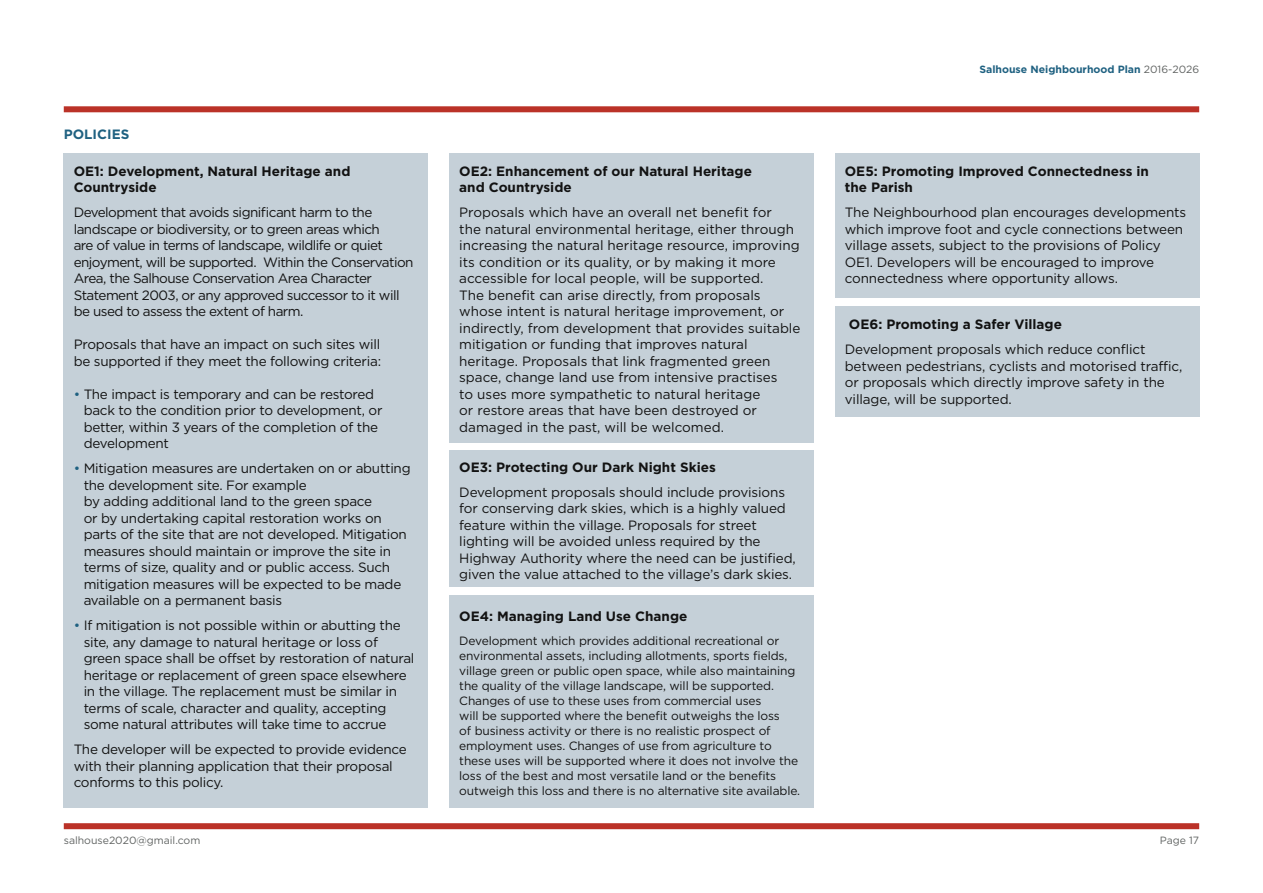
<style>
.page{position:relative;width:1263px;height:893px;background:#fff}
.page>*{position:absolute;margin:0;border:0;box-sizing:border-box;transform-origin:0 0}
.t1{font:13.5px/16.5px "Gotham HTF";letter-spacing:-.02em;color:#121212}
.t2{font:13.5px/16.5px "Gotham HTF";color:#121212}
.t3{font:13.5px/16.5px "Gotham HTF";letter-spacing:-.04em;color:#121212}
.t4{font:700 13.5px/16.5px "Gotham HTF";color:#121212}
.t5{font:700 13.5px "Gotham HTF";color:#1f6181}
.t6{font:12px/15px "Gotham HTF";letter-spacing:-.01em;color:#121212}
.t7{font:700 10.5px "Gotham HTF";color:#1f6181}
.t8{font:10.5px "Gotham HTF";color:#606362}
.s1{color:#1f6181}
.s2{font-weight:400;color:#606362}
</style>
<div class="page">
<div style="left:64px;top:153px;width:364px;height:655px;background:#c5d0d8"></div>
<div style="left:449px;top:153px;width:365px;height:289px;background:#c5d0d8"></div>
<div style="left:449px;top:451px;width:365px;height:136px;background:#c5d0d8"></div>
<div style="left:449px;top:595px;width:365px;height:213px;background:#c5d0d8"></div>
<div style="left:835px;top:153px;width:364px;height:145px;background:#c5d0d8"></div>
<div style="left:835px;top:306px;width:364px;height:111px;background:#c5d0d8"></div>
<div style="left:64px;top:823px;width:1135px;height:6px;background:#bb3228"></div>
<div style="left:64px;top:106px;width:1135px;height:6px;background:#bb3228"></div>
<p class="t5" style="left:64px;top:126px;width:67px">POLICIES</p>
<p class="t4" style="left:74px;top:163px;width:278px">OE1: Development, Natural Heritage and<br>Countryside</p>
<p class="t3" style="left:74px;top:204px;width:341px">Development that avoids significant harm to the landscape or biodiversity, or to green areas which<br>are of value in terms of landscape, wildlife or quiet enjoyment, will be supported. Within the Conservation Area, the Salhouse Conservation Area Character Statement 2003, or any approved successor to it will be used to assess the extent of harm.</p>
<p class="t1" style="left:74px;top:336px;width:309px">Proposals that have an impact on such sites will be supported if they meet the following criteria:</p>
<p class="t1" style="left:84px;top:386px;width:300px;text-indent:-10px"><span class="s1">•</span> The impact is temporary and can be restored back to the condition prior to development, or better, within 3 years of the completion of the development</p>
<p class="t1" style="left:84px;top:460px;width:328px;text-indent:-10px"><span class="s1">•</span> Mitigation measures are undertaken on or abutting the development site. For example<br>by adding additional land to the green space<br>or by undertaking capital restoration works on parts of the site that are not developed. Mitigation measures should maintain or improve the site in terms of size, quality and or public access. Such mitigation measures will be expected to be made available on a permanent basis</p>
<p class="t1" style="left:84px;top:617px;width:332px;text-indent:-10px"><span class="s1">•</span> If mitigation is not possible within or abutting the site, any damage to natural heritage or loss of green space shall be offset by restoration of natural heritage or replacement of green space elsewhere in the village. The replacement must be similar in terms of scale, character and quality, accepting some natural attributes will take time to accrue</p>
<p class="t1" style="left:74px;top:741px;width:334px">The developer will be expected to provide evidence with their planning application that their proposal conforms to this policy.</p>
<p class="t4" style="left:459px;top:163px;width:294px">OE2: Enhancement of our Natural Heritage and Countryside</p>
<p class="t2" style="left:459px;top:204px;width:343px">Proposals which have an overall net benefit for<br>the natural environmental heritage, either through increasing the natural heritage resource, improving its condition or its quality, or by making it more accessible for local people, will be supported.<br>The benefit can arise directly, from proposals whose intent is natural heritage improvement, or indirectly, from development that provides suitable mitigation or funding that improves natural heritage. Proposals that link fragmented green space, change land use from intensive practises<br>to uses more sympathetic to natural heritage<br>or restore areas that have been destroyed or damaged in the past, will be welcomed.</p>
<p class="t4" style="left:459px;top:458px;width:258px">OE3: Protecting Our Dark Night Skies</p>
<p class="t1" style="left:459px;top:483px;width:338px">Development proposals should include provisions for conserving dark skies, which is a highly valued feature within the village. Proposals for street lighting will be avoided unless required by the Highway Authority where the need can be justified, given the value attached to the village’s dark skies.</p>
<p class="t4" style="left:459px;top:608px;width:230px">OE4: Managing Land Use Change</p>
<p class="t6" style="left:459px;top:633px;width:342px">Development which provides additional recreational or environmental assets, including allotments, sports fields, village green or public open space, while also maintaining the quality of the village landscape, will be supported.<br>Changes of use to these uses from commercial uses<br>will be supported where the benefit outweighs the loss<br>of business activity or there is no realistic prospect of employment uses. Changes of use from agriculture to these uses will be supported where it does not involve the loss of the best and most versatile land or the benefits outweigh this loss and there is no alternative site available.</p>
<p class="t7" style="left:979px;top:63px;width:221px">Salhouse Neighbourhood Plan <span class="s2">2016-2026</span></p>
<p class="t4" style="left:845px;top:163px;width:306px">OE5: Promoting Improved Connectedness in the Parish</p>
<p class="t1" style="left:845px;top:204px;width:343px">The Neighbourhood plan encourages developments which improve foot and cycle connections between village assets, subject to the provisions of Policy OE1. Developers will be encouraged to improve connectedness where opportunity allows.</p>
<p class="t4" style="left:849px;top:316px;width:215px">OE6: Promoting a Safer Village</p>
<p class="t1" style="left:845px;top:341px;width:339px">Development proposals which reduce conflict between pedestrians, cyclists and motorised traffic, or proposals which directly improve safety in the village, will be supported.</p>
<p class="t8" style="left:64px;top:835px;width:138px">salhouse2020@gmail.com</p>
<p class="t8" style="left:1160px;top:835px;width:41px">Page 17</p>
</div>
